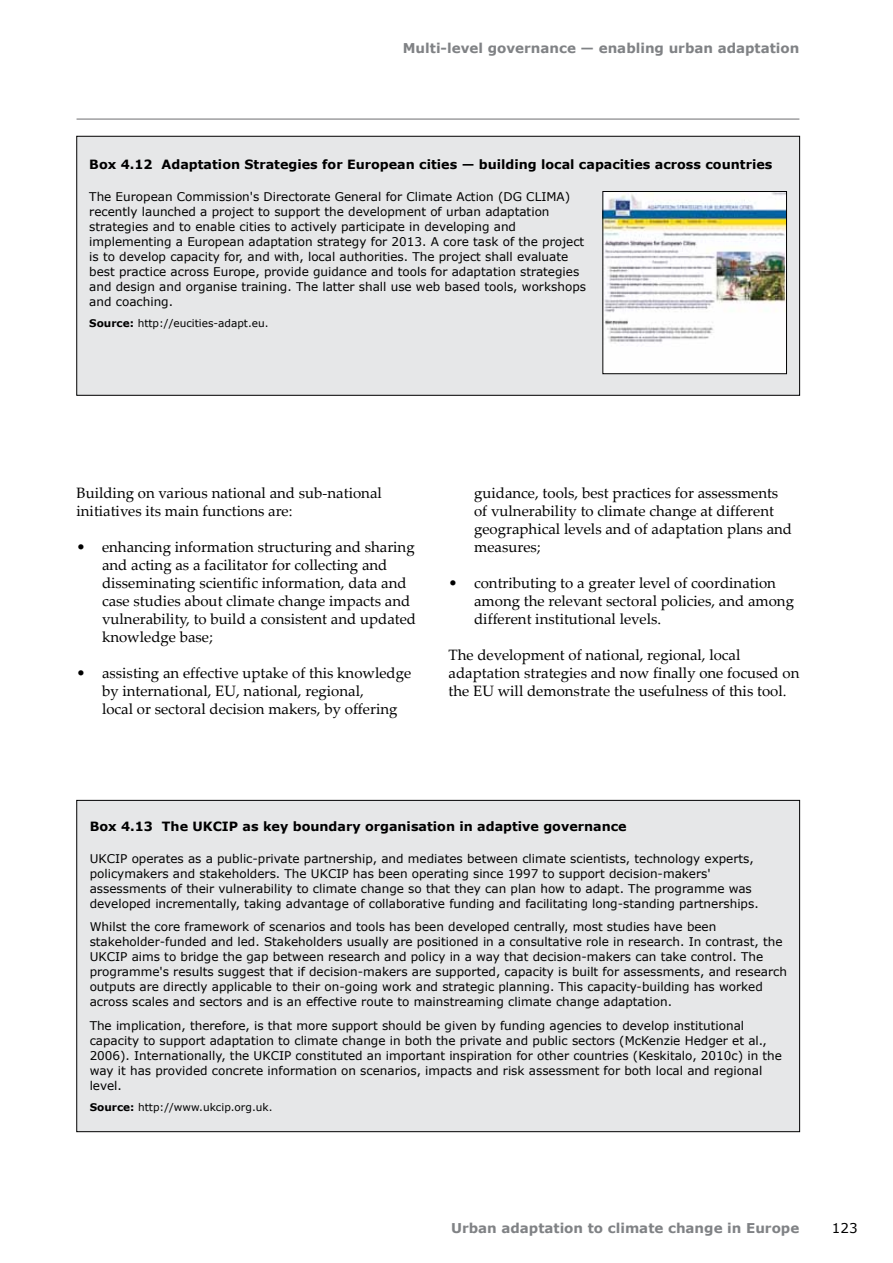
<style>
.page{position:relative;width:893px;height:1263px;background:#fff}
.page>*{position:absolute;margin:0;border:0;box-sizing:border-box;transform-origin:0 0}
.Body_Text_Indent{font:15px/18px "Palatino Linotype";color:#000}
.Body_Text{font:15px/18px "Palatino Linotype";color:#000}
.t1{font:700 13.5px "Verdana";color:#808285}
.t2{font:13.5px "Verdana";color:#000}
.Box_Text_Heading{font:700 12.75px "Verdana";color:#000}
.Box_text{font:12px/15px "Verdana";color:#000}
.Note_Source{font:10.5px "Verdana";color:#000}
.s1{font-weight:700}
</style>
<div class="page">
<hr style="left:77px;top:119px;width:722px;height:1px;background:#6d6e71">
<div style="left:77px;top:800px;width:723px;height:332px;background:#e6e7e8"></div>
<div style="left:77px;top:136px;width:723px;height:259px;background:#e6e7e8"></div>
<div style="left:77px;top:136px;width:723px;height:259px;border:1px solid #000"></div>
<img style="left:605px;top:193px;width:180px;height:179px">
<div style="left:603px;top:191px;width:184px;height:183px;border:1px solid #000"></div>
<p class="t1" style="left:403px;top:40px;width:398px">Multi-level governance — enabling urban adaptation</p>
<p class="Box_Text_Heading" style="left:89px;top:156px;width:685px">Box 4.12 Adaptation Strategies for European cities — building local capacities across countries</p>
<p class="Box_text" style="left:89px;top:188px;width:498px">The European Commission's Directorate General for Climate Action (DG CLIMA) recently launched a project to support the development of urban adaptation strategies and to enable cities to actively participate in developing and implementing a European adaptation strategy for 2013. A core task of the project is to develop capacity for, and with, local authorities. The project shall evaluate best practice across Europe, provide guidance and tools for adaptation strategies and design and organise training. The latter shall use web based tools, workshops and coaching.</p>
<p class="Note_Source" style="left:89px;top:316px;width:181px"><span class="s1">Source:</span> http://eucities-adapt.eu.</p>
<p class="Body_Text" style="left:77px;top:483px;width:307px">Building on various national and sub-national initiatives its main functions are:</p>
<p class="Body_Text_Indent" style="left:102px;top:537px;width:315px;text-indent:-26px">• enhancing information structuring and sharing and acting as a facilitator for collecting and disseminating scientific information, data and case studies about climate change impacts and vulnerability, to build a consistent and updated knowledge base;</p>
<p class="Body_Text_Indent" style="left:102px;top:663px;width:311px;text-indent:-26px">• assisting an effective uptake of this knowledge by international, EU, national, regional,<br>local or sectoral decision makers, by offering</p>
<p class="Body_Text_Indent" style="left:474px;top:483px;width:319px">guidance, tools, best practices for assessments of vulnerability to climate change at different geographical levels and of adaptation plans and measures;</p>
<p class="Body_Text_Indent" style="left:474px;top:573px;width:321px;text-indent:-26px">• contributing to a greater level of coordination among the relevant sectoral policies, and among different institutional levels.</p>
<p class="Body_Text" style="left:449px;top:645px;width:352px">The development of national, regional, local adaptation strategies and now finally one focused on the EU will demonstrate the usefulness of this tool.</p>
<p class="Box_Text_Heading" style="left:90px;top:818px;width:539px">Box 4.13 The UKCIP as key boundary organisation in adaptive governance</p>
<p class="Box_text" style="left:90px;top:850px;width:671px">UKCIP operates as a public-private partnership, and mediates between climate scientists, technology experts, policymakers and stakeholders. The UKCIP has been operating since 1997 to support decision-makers' assessments of their vulnerability to climate change so that they can plan how to adapt. The programme was developed incrementally, taking advantage of collaborative funding and facilitating long-standing partnerships.</p>
<p class="Box_text" style="left:90px;top:919px;width:699px">Whilst the core framework of scenarios and tools has been developed centrally, most studies have been stakeholder-funded and led. Stakeholders usually are positioned in a consultative role in research. In contrast, the UKCIP aims to bridge the gap between research and policy in a way that decision-makers can take control. The programme's results suggest that if decision-makers are supported, capacity is built for assessments, and research outputs are directly applicable to their on-going work and strategic planning. This capacity-building has worked across scales and sectors and is an effective route to mainstreaming climate change adaptation.</p>
<p class="Box_text" style="left:90px;top:1017px;width:694px">The implication, therefore, is that more support should be given by funding agencies to develop institutional capacity to support adaptation to climate change in both the private and public sectors (McKenzie Hedger et al., 2006). Internationally, the UKCIP constituted an important inspiration for other countries (Keskitalo, 2010c) in the way it has provided concrete information on scenarios, impacts and risk assessment for both local and regional level.</p>
<p class="Note_Source" style="left:90px;top:1100px;width:184px"><span class="s1">Source:</span> http://www.ukcip.org.uk.</p>
<p class="t1" style="left:451px;top:1219px;width:350px">Urban adaptation to climate change in Europe</p>
<p class="t2" style="left:832px;top:1219px;width:27px">123</p>
</div>
